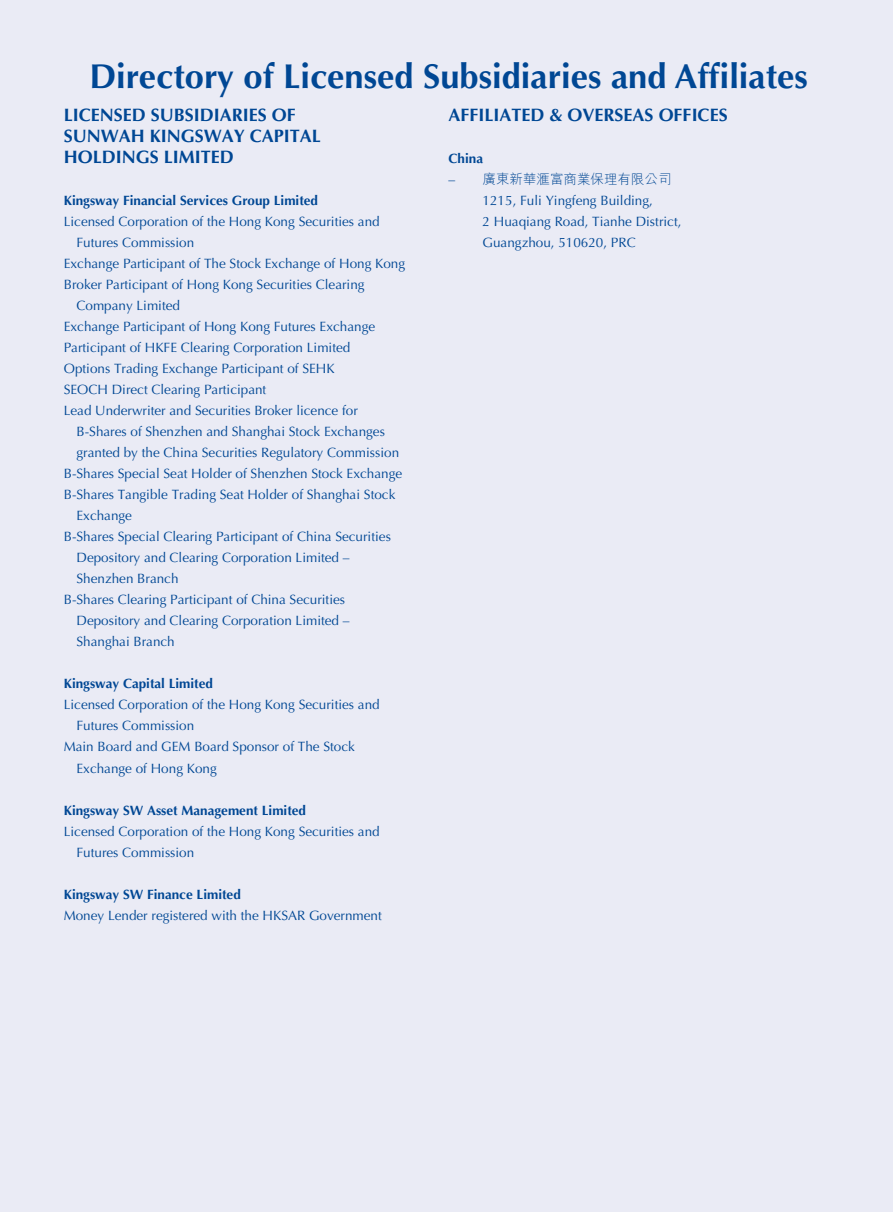
<style>
.page{position:relative;width:893px;height:1212px;background:#eaebf5}
.page>*{position:absolute;margin:0;border:0;box-sizing:border-box;transform-origin:0 0}
.t1{font:700 34.5px "Optima LT Std";color:#004794}
.t2{font:700 18px/21px "Optima LT Std";color:#004794}
.t3{font:13.5px/21px "Optima LT Std";color:#004794}
.t4{font:700 13.5px "Optima LT Std";color:#004794}
.t5{font:300 13.5px "M Hei HK";color:#004794}
.s1{font-family:"Optima LT Std";font-weight:400}
</style>
<div class="page">
<h1 class="t1" style="left:89px;top:56px;width:720px">Directory of Licensed Subsidiaries and Affiliates</h1>
<h2 class="t2" style="left:64px;top:105px;width:259px">LICENSED SUBSIDIARIES OF<br>SUNWAH KINGSWAY CAPITAL<br>HOLDINGS LIMITED</h2>
<p class="t4" style="left:64px;top:193px;width:256px">Kingsway Financial Services Group Limited</p>
<p class="t3" style="left:64px;top:211px;width:317px">Licensed Corporation of the Hong Kong Securities and</p>
<p class="t3" style="left:77px;top:232px;width:119px">Futures Commission</p>
<p class="t3" style="left:64px;top:253px;width:343px">Exchange Participant of The Stock Exchange of Hong Kong</p>
<p class="t3" style="left:64px;top:274px;width:302px">Broker Participant of Hong Kong Securities Clearing</p>
<p class="t3" style="left:77px;top:295px;width:105px">Company Limited</p>
<p class="t3" style="left:64px;top:316px;width:313px">Exchange Participant of Hong Kong Futures Exchange</p>
<p class="t3" style="left:64px;top:337px;width:288px">Participant of HKFE Clearing Corporation Limited</p>
<p class="t3" style="left:64px;top:358px;width:272px">Options Trading Exchange Participant of SEHK</p>
<p class="t3" style="left:64px;top:379px;width:204px">SEOCH Direct Clearing Participant</p>
<p class="t3" style="left:64px;top:400px;width:296px">Lead Underwriter and Securities Broker licence for</p>
<p class="t3" style="left:77px;top:421px;width:310px">B-Shares of Shenzhen and Shanghai Stock Exchanges</p>
<p class="t3" style="left:77px;top:442px;width:324px">granted by the China Securities Regulatory Commission</p>
<p class="t3" style="left:64px;top:463px;width:340px">B-Shares Special Seat Holder of Shenzhen Stock Exchange</p>
<p class="t3" style="left:64px;top:484px;width:333px">B-Shares Tangible Trading Seat Holder of Shanghai Stock</p>
<p class="t3" style="left:77px;top:505px;width:57px">Exchange</p>
<p class="t3" style="left:64px;top:526px;width:329px">B-Shares Special Clearing Participant of China Securities</p>
<p class="t3" style="left:77px;top:547px;width:275px">Depository and Clearing Corporation Limited –</p>
<p class="t3" style="left:77px;top:568px;width:104px">Shenzhen Branch</p>
<p class="t3" style="left:64px;top:589px;width:283px">B-Shares Clearing Participant of China Securities</p>
<p class="t3" style="left:77px;top:610px;width:275px">Depository and Clearing Corporation Limited –</p>
<p class="t3" style="left:77px;top:631px;width:100px">Shanghai Branch</p>
<p class="t4" style="left:64px;top:676px;width:151px">Kingsway Capital Limited</p>
<p class="t3" style="left:64px;top:694px;width:317px">Licensed Corporation of the Hong Kong Securities and</p>
<p class="t3" style="left:77px;top:716px;width:119px">Futures Commission</p>
<p class="t3" style="left:64px;top:737px;width:293px">Main Board and GEM Board Sponsor of The Stock</p>
<p class="t3" style="left:77px;top:758px;width:142px">Exchange of Hong Kong</p>
<p class="t4" style="left:64px;top:802px;width:244px">Kingsway SW Asset Management Limited</p>
<p class="t3" style="left:77px;top:821px;width:305px;text-indent:-13px">Licensed Corporation of the Hong Kong Securities and<br>Futures Commission</p>
<p class="t4" style="left:64px;top:886px;width:179px">Kingsway SW Finance Limited</p>
<p class="t3" style="left:64px;top:905px;width:320px">Money Lender registered with the HKSAR Government</p>
<h2 class="t2" style="left:449px;top:105px;width:281px">AFFILIATED &amp; OVERSEAS OFFICES</h2>
<p class="t4" style="left:449px;top:151px;width:36px">China</p>
<p class="t5" style="left:449px;top:172px;width:225px"><span class="s1">–</span> 廣東新華滙富商業保理有限公司</p>
<p class="t3" style="left:483px;top:190px;width:200px">1215, Fuli Yingfeng Building,<br>2 Huaqiang Road, Tianhe District,<br>Guangzhou, 510620, PRC</p>
</div>
